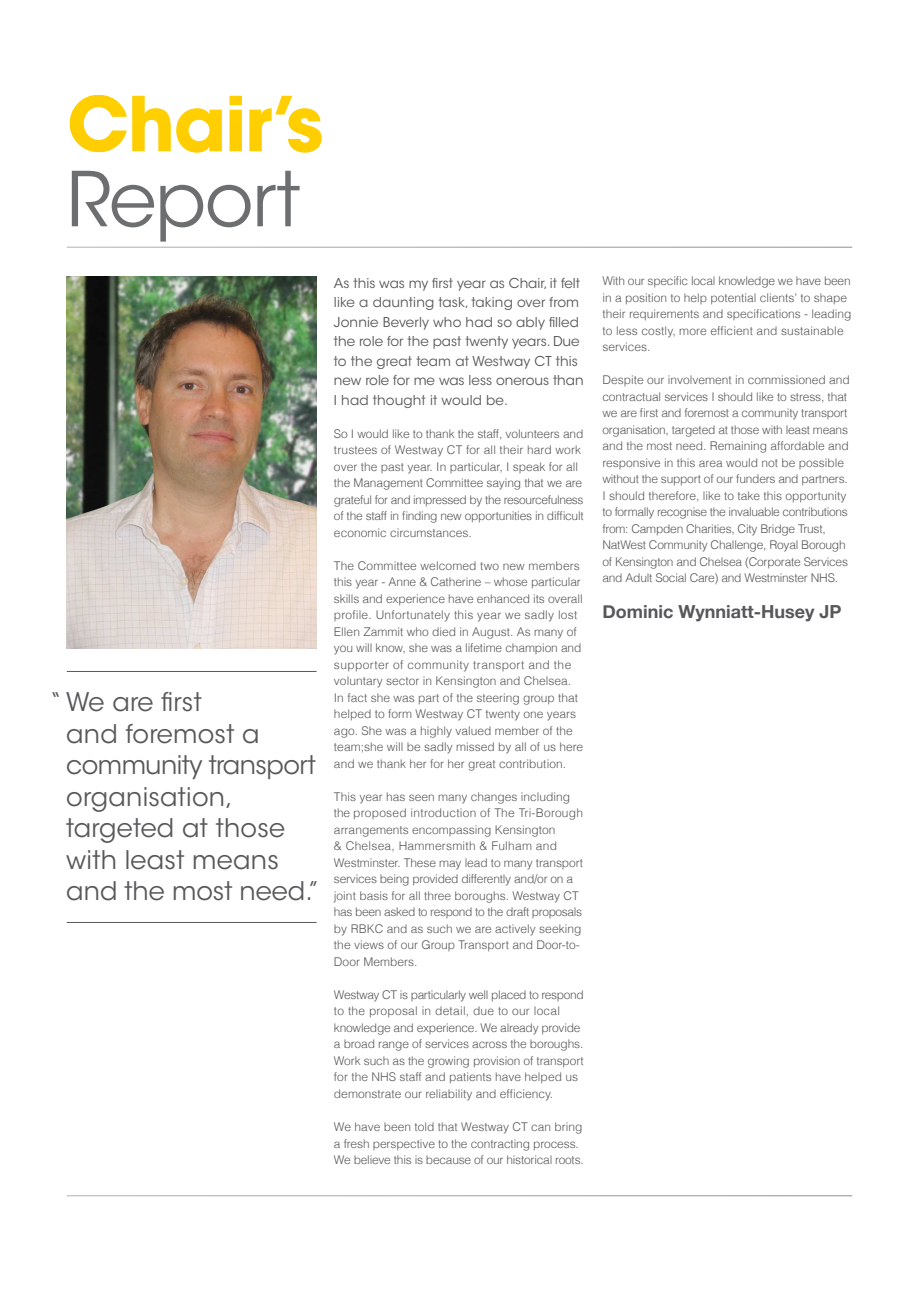
<style>
.page{position:relative;width:919px;height:1289px;background:#fff}
.page>*{position:absolute;margin:0;border:0;box-sizing:border-box;transform-origin:0 0}
.t1{font:75px "ITC Avant Garde Std";letter-spacing:-.02em;color:#6c6e70}
.t2{font:25.5px/31.5px "ITC Avant Garde Std";letter-spacing:.01em;color:#57585a}
.t3{font:700 18px "Helvetica Neue";color:#57585a}
.t4{font:13.5px/19.5px "ITC Avant Garde Std";color:#57585a}
.t5{font:300 12px/16.5px "Helvetica";color:#57585a}
.t6{font:300 12px/16.5px "Helvetica";letter-spacing:-.02em;color:#57585a}
</style>
<div class="page">
<img style="left:70px;top:95px;width:57px;height:57px">
<img style="left:132px;top:96px;width:39px;height:55px">
<img style="left:176px;top:108px;width:46px;height:45px">
<img style="left:229px;top:96px;width:13px;height:55px">
<img style="left:249px;top:108px;width:22px;height:43px">
<img style="left:275px;top:96px;width:17px;height:18px">
<img style="left:288px;top:108px;width:34px;height:45px">
<img style="left:67px;top:276px;width:249px;height:372px">
<hr style="left:67px;top:922px;width:249px;height:1px;background:#57585a">
<hr style="left:67px;top:671px;width:249px;height:1px;background:#57585a">
<h1 class="t1" style="left:67px;top:170px;width:235px">Report</h1>
<h2 class="t2" style="left:66px;top:689px;width:255px;text-indent:-16px">“ We are first<br>and foremost a community transport organisation, targeted at those with least means and the most need.”</h2>
<p class="t4" style="left:334px;top:274px;width:251px">As this was my first year as Chair, it felt like a daunting task, taking over from Jonnie Beverly who had so ably filled the role for the past twenty years. Due to the great team at Westway CT this new role for me was less onerous than I had thought it would be.</p>
<p class="t5" style="left:334px;top:425px;width:251px">So I would like to thank the staff, volunteers and trustees of Westway CT for all their hard work over the past year. In particular, I speak for all the Management Committee saying that we are grateful for and impressed by the resourcefulness of the staff in inding new opportunities in dificult economic circumstances.</p>
<p class="t5" style="left:334px;top:557px;width:251px">The Committee welcomed two new members this year - Anne &amp; Catherine – whose particular skills and experience have enhanced its overall proile. Unfortunately this year we sadly lost Ellen Zammit who died in August. As many of you will know, she was a lifetime champion and supporter of community transport and the voluntary sector in Kensington and Chelsea.<br>In fact she was part of the steering group that helped to form Westway CT twenty one years ago. She was a highly valued member of the team;she will be sadly missed by all of us here and we thank her for her great contribution.</p>
<p class="t5" style="left:334px;top:788px;width:251px">This year has seen many changes including the proposed introduction of The Tri-Borough arrangements encompassing Kensington<br>&amp; Chelsea, Hammersmith &amp; Fulham and Westminster. These may lead to many transport services being provided differently and/or on a joint basis for all three boroughs. Westway CT has been asked to respond to the draft proposals by RBKC and as such we are actively seeking the views of our Group Transport and Door-to-Door Members.</p>
<p class="t5" style="left:334px;top:986px;width:251px">Westway CT is particularly well placed to respond to the proposal in detail, due to our local knowledge and experience. We already provide a broad range of services across the boroughs.<br>Work such as the growing provision of transport for the NHS staff and patients have helped us demonstrate our reliability and eficiency.</p>
<p class="t5" style="left:334px;top:1118px;width:251px">We have been told that Westway CT can bring a fresh perspective to the contracting process.<br>We believe this is because of our historical roots.</p>
<p class="t5" style="left:602px;top:272px;width:250px">With our speciic local knowledge we have been in a position to help potential clients’ to shape their requirements and speciications - leading to less costly, more eficient and sustainable services.</p>
<p class="t6" style="left:602px;top:371px;width:249px">Despite our involvement in commissioned and contractual services I should like to stress, that we are irst and foremost a community transport organisation, targeted at those with least means and the most need. Remaining affordable and responsive in this area would not be possible without the support of our funders and partners.<br>I should therefore, like to take this opportunity to formally recognise the invaluable contributions from: Campden Charities, City Bridge Trust, NatWest Community Challenge, Royal Borough of Kensington and Chelsea (Corporate Services and Adult Social Care) and Westminster NHS.</p>
<h3 class="t3" style="left:602px;top:605px;width:240px">Dominic Wynniatt-Husey JP</h3>
</div>
